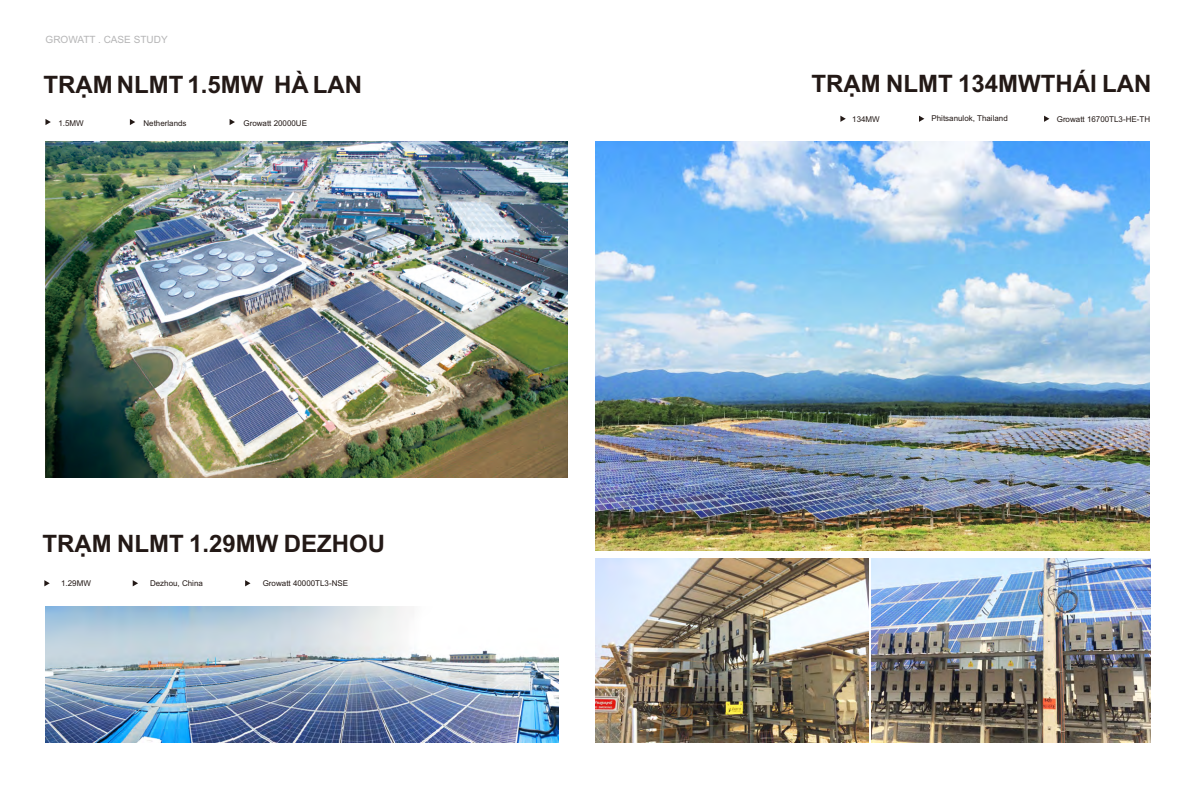
<style>
.page{position:relative;width:1191px;height:808px;background:#fff}
.page>*{position:absolute;margin:0;border:0;box-sizing:border-box;transform-origin:0 0}
.t1{font:700 24px "Arial";color:#231916}
.t2{font:10px "Arial";color:#b5b5b6}
.t3{font:8px "Arial";color:#231916}
</style>
<div class="page">
<img style="left:595px;top:142px;width:555px;height:408px">
<img style="left:595px;top:559px;width:273px;height:184px">
<img style="left:872px;top:559px;width:278px;height:184px">
<svg style="left:840px;top:116px;width:5px;height:6px"></svg>
<svg style="left:919px;top:116px;width:5px;height:6px"></svg>
<svg style="left:1044px;top:116px;width:5px;height:6px"></svg>
<img style="left:45px;top:142px;width:522px;height:336px">
<svg style="left:45px;top:119px;width:6px;height:6px"></svg>
<svg style="left:130px;top:119px;width:5px;height:6px"></svg>
<svg style="left:230px;top:119px;width:5px;height:6px"></svg>
<img style="left:45px;top:606px;width:513px;height:137px">
<svg style="left:44px;top:580px;width:6px;height:6px"></svg>
<svg style="left:133px;top:580px;width:5px;height:6px"></svg>
<svg style="left:245px;top:580px;width:5px;height:6px"></svg>
<p class="t2" style="left:46px;top:35px;width:124px">GROWATT . CASE STUDY</p>
<h1 class="t1" style="left:43px;top:75px;width:320px">TRẠM NLMT 1.5MW HÀ LAN</h1>
<p class="t3" style="left:58px;top:120px;width:27px">1.5MW</p>
<p class="t3" style="left:143px;top:120px;width:45px">Netherlands</p>
<p class="t3" style="left:243px;top:120px;width:65px">Growatt 20000UE</p>
<h1 class="t1" style="left:43px;top:535px;width:344px">TRẠM NLMT 1.29MW DEZHOU</h1>
<p class="t3" style="left:61px;top:580px;width:31px">1.29MW</p>
<p class="t3" style="left:150px;top:580px;width:54px">Dezhou, China</p>
<p class="t3" style="left:263px;top:580px;width:87px">Growatt 40000TL3-NSE</p>
<h1 class="t1" style="left:811px;top:75px;width:341px">TRẠM NLMT 134MWTHÁI LAN</h1>
<p class="t3" style="left:852px;top:116px;width:29px">134MW</p>
<p class="t3" style="left:931px;top:115px;width:78px">Phitsanulok, Thailand</p>
<p class="t3" style="left:1056px;top:116px;width:95px">Growatt 16700TL3-HE-TH</p>
</div>
